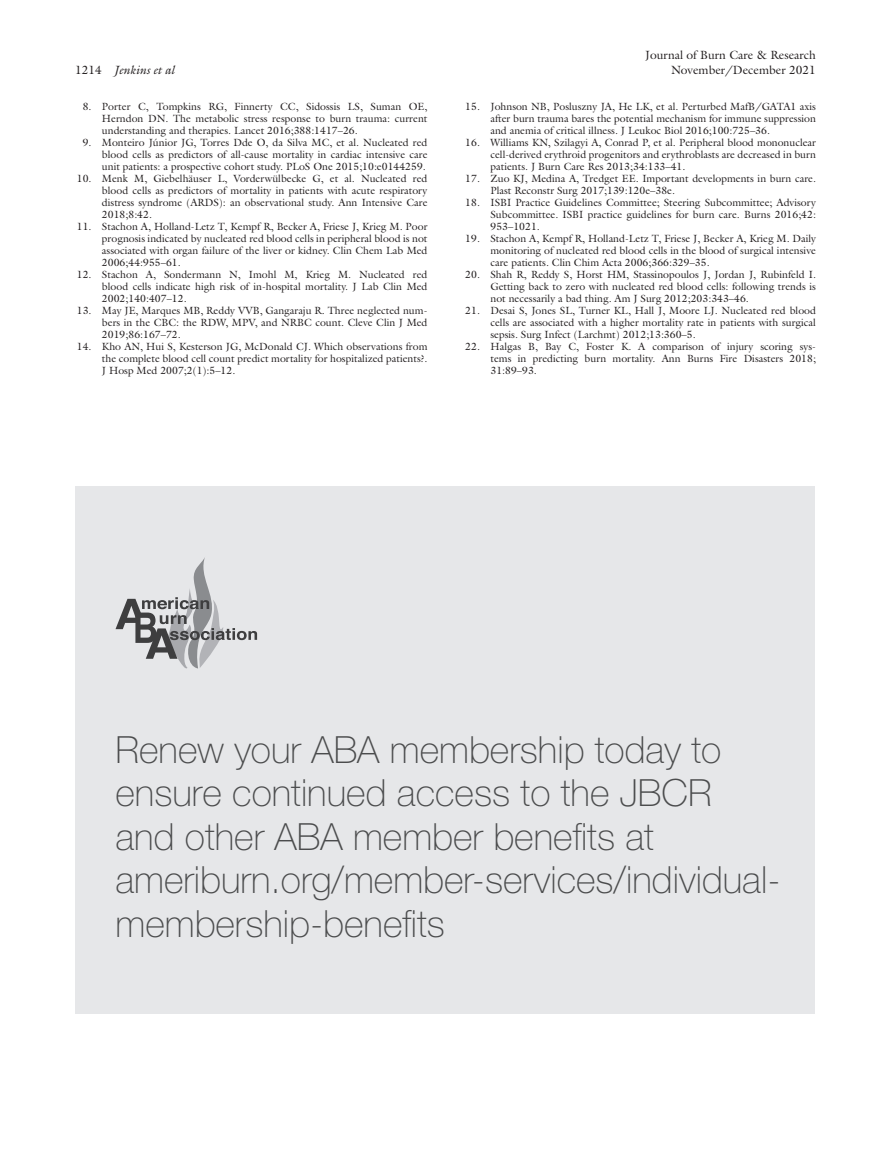
<style>
.page{position:relative;width:891px;height:1174px;background:#fff}
.page>*{position:absolute;margin:0;border:0;box-sizing:border-box;transform-origin:0 0}
.t1{font:100 37.5px/43.5px "Helvetica Neue LT Std";color:#4b4c4d}
.t2{font:12px "Galliard Std";color:#231f20}
.t3{font:italic 12px "Galliard Std";color:#231f20}
.t4{font:10.5px/12px "Galliard Std";color:#231f20;text-align:justify}
.s1{font-style:normal}
</style>
<div class="page">
<div style="left:75px;top:486px;width:740px;height:527px;background:#e6e7e9"></div>
<svg style="left:116px;top:557px;width:141px;height:111px"></svg>
<p class="t2" style="left:645px;top:47px;width:172px">Journal of Burn Care &amp; Research</p>
<p class="t3" style="left:75px;top:62px;width:101px"><span class="s1">1214</span> Jenkins et al</p>
<p class="t2" style="left:671px;top:62px;width:146px">November/December 2021</p>
<p class="t4" style="left:102px;top:100px;width:327px;text-indent:-19px">8. Porter C, Tompkins RG, Finnerty CC, Sidossis LS, Suman OE, Herndon DN. The metabolic stress response to burn trauma: current understanding and therapies. Lancet 2016;388:1417–26.</p>
<p class="t4" style="left:102px;top:136px;width:327px;text-indent:-19px">9. Monteiro Júnior JG, Torres Dde O, da Silva MC, et al. Nucleated red blood cells as predictors of all-cause mortality in cardiac intensive care unit patients: a prospective cohort study. PLoS One 2015;10:e0144259.</p>
<p class="t4" style="left:102px;top:172px;width:327px;text-indent:-25px">10. Menk M, Giebelhäuser L, Vorderwülbecke G, et al. Nucleated red blood cells as predictors of mortality in patients with acute respiratory distress syndrome (ARDS): an observational study. Ann Intensive Care 2018;8:42.</p>
<p class="t4" style="left:102px;top:220px;width:327px;text-indent:-25px">11. Stachon A, Holland-Letz T, Kempf R, Becker A, Friese J, Krieg M. Poor prognosis indicated by nucleated red blood cells in peripheral blood is not associated with organ failure of the liver or kidney. Clin Chem Lab Med 2006;44:955–61.</p>
<p class="t4" style="left:102px;top:268px;width:327px;text-indent:-25px">12. Stachon A, Sondermann N, Imohl M, Krieg M. Nucleated red blood cells indicate high risk of in-hospital mortality. J Lab Clin Med 2002;140:407–12.</p>
<p class="t4" style="left:102px;top:304px;width:327px;text-indent:-25px">13. May JE, Marques MB, Reddy VVB, Gangaraju R. Three neglected num&shy;bers in the CBC: the RDW, MPV, and NRBC count. Cleve Clin J Med 2019;86:167–72.</p>
<p class="t4" style="left:102px;top:340px;width:327px;text-indent:-25px">14. Kho AN, Hui S, Kesterson JG, McDonald CJ. Which observations from the complete blood cell count predict mortality for hospitalized patients?.<br>J Hosp Med 2007;2(1):5–12.</p>
<p class="t4" style="left:490px;top:100px;width:327px;text-indent:-25px">15. Johnson NB, Posluszny JA, He LK, et al. Perturbed MafB/GATA1 axis after burn trauma bares the potential mechanism for immune suppression and anemia of critical illness. J Leukoc Biol 2016;100:725–36.</p>
<p class="t4" style="left:490px;top:136px;width:327px;text-indent:-25px">16. Williams KN, Szilagyi A, Conrad P, et al. Peripheral blood mononuclear cell-derived erythroid progenitors and erythroblasts are decreased in burn patients. J Burn Care Res 2013;34:133–41.</p>
<p class="t4" style="left:490px;top:172px;width:327px;text-indent:-25px">17. Zuo KJ, Medina A, Tredget EE. Important developments in burn care.<br>Plast Reconstr Surg 2017;139:120e–38e.</p>
<p class="t4" style="left:490px;top:196px;width:327px;text-indent:-25px">18. ISBI Practice Guidelines Committee; Steering Subcommittee; Advisory Subcommittee. ISBI practice guidelines for burn care. Burns 2016;42:<br>953–1021.</p>
<p class="t4" style="left:490px;top:232px;width:327px;text-indent:-25px">19. Stachon A, Kempf R, Holland-Letz T, Friese J, Becker A, Krieg M. Daily monitoring of nucleated red blood cells in the blood of surgical intensive care patients. Clin Chim Acta 2006;366:329–35.</p>
<p class="t4" style="left:490px;top:268px;width:327px;text-indent:-25px">20. Shah R, Reddy S, Horst HM, Stassinopoulos J, Jordan J, Rubinfeld I.<br>Getting back to zero with nucleated red blood cells: following trends is not necessarily a bad thing. Am J Surg 2012;203:343–46.</p>
<p class="t4" style="left:490px;top:304px;width:327px;text-indent:-25px">21. Desai S, Jones SL, Turner KL, Hall J, Moore LJ. Nucleated red blood cells are associated with a higher mortality rate in patients with surgical sepsis. Surg Infect (Larchmt) 2012;13:360–5.</p>
<p class="t4" style="left:490px;top:340px;width:327px;text-indent:-25px">22. Halgas B, Bay C, Foster K. A comparison of injury scoring sys&shy;tems in predicting burn mortality. Ann Burns Fire Disasters 2018; 31:89–93.</p>
<h1 class="t1" style="left:116px;top:728px;width:667px">Renew your ABA membership today to ensure continued access to the JBCR<br>and other ABA member benefits at ameriburn.org/member-services/individual&shy;membership-benefits</h1>
</div>
